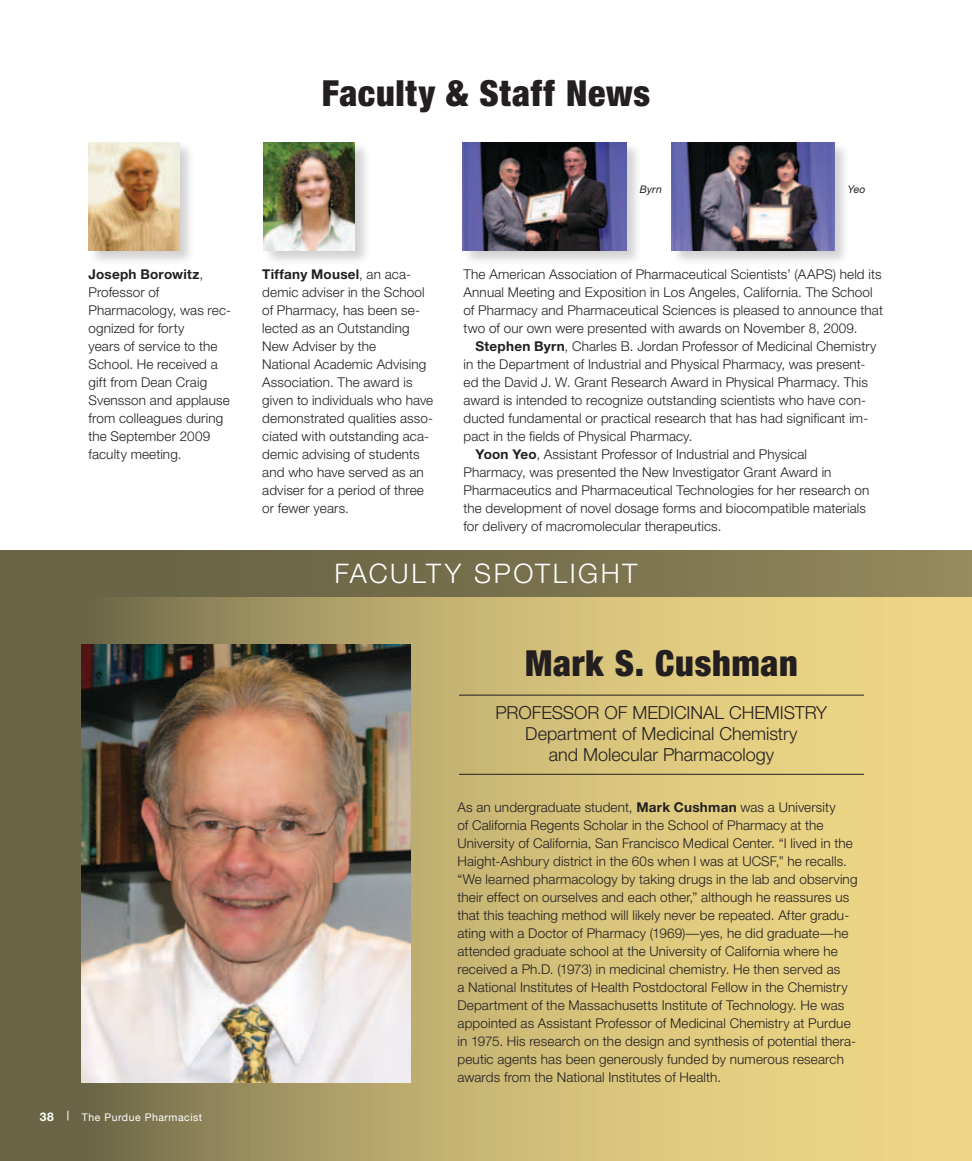
<style>
.page{position:relative;width:972px;height:1161px;background:#fff}
.page>*{position:absolute;margin:0;border:0;box-sizing:border-box;transform-origin:0 0}
.Head_Main_Story{font:900 condensed 36px "Helvetica Neue";letter-spacing:.02em;color:#231f20}
.Body_9_12_P1{font:300 27px "Helvetica Neue";letter-spacing:.095em;color:#fff}
.Decks{font:300 18px/21px "Helvetica Neue";color:#231f20;text-align:center}
.Body_9_12_P1-2{font:300 13.5px/18px "Helvetica Neue";letter-spacing:.01em;color:#231f20}
.t1{font:700 12px "Helvetica Neue";color:#fff}
.t2{font:10.5px "Helvetica Neue";letter-spacing:.05em;color:#fff}
.Body_9_12_P1-3{font:italic 10.5px "Helvetica Neue";letter-spacing:.02em;color:#231f20}
.s1{font-weight:700}
</style>
<div class="page">
<svg style="left:0;top:597px;width:972px;height:564px;background:#c8b674"></svg>
<img style="left:81px;top:645px;width:330px;height:438px">
<div style="left:88px;top:142px;width:107px;height:124px;background:#231f20;opacity:.2"></div>
<img style="left:88px;top:142px;width:92px;height:108px">
<div style="left:0;top:550px;width:972px;height:47px;background:linear-gradient(to right,#615e42,#91865a)"></div>
<hr style="left:459px;top:695px;width:405px;height:1px;background:#231f20">
<hr style="left:459px;top:774px;width:405px;height:1px;background:#231f20">
<div style="left:263px;top:142px;width:108px;height:124px;background:#231f20;opacity:.2"></div>
<img style="left:264px;top:142px;width:91px;height:108px">
<div style="left:671px;top:142px;width:179px;height:124px;background:#231f20;opacity:.2"></div>
<img style="left:671px;top:142px;width:163px;height:108px">
<div style="left:462px;top:142px;width:180px;height:124px;background:#231f20;opacity:.2"></div>
<img style="left:463px;top:142px;width:163px;height:108px">
<p class="Body_9_12_P1-2" style="left:88px;top:265px;width:144px"><span class="s1">Joseph Borowitz</span>,<br>Professor of<br>Pharmacology, was rec&shy;ognized for forty<br>years of service to the<br>School. He received a gift from Dean Craig<br>Svensson and applause from colleagues during the September 2009 faculty meeting.</p>
<p class="t1" style="left:40px;top:1109px;width:15px">38</p>
<p class="t2" style="left:82px;top:1111px;width:122px">The Purdue Pharmacist</p>
<p class="Head_Main_Story" style="left:322px;top:71px;width:330px">Faculty &amp; Staff News</p>
<p class="Body_9_12_P1-3" style="left:640px;top:183px;width:24px">Byrn</p>
<p class="Body_9_12_P1-3" style="left:848px;top:183px;width:19px">Yeo</p>
<p class="Body_9_12_P1-2" style="left:262px;top:265px;width:173px"><span class="s1">Tiffany Mousel</span>, an aca&shy;demic adviser in the School of Pharmacy, has been se&shy;lected as an Outstanding<br>New Adviser by the<br>National Academic Advising<br>Association. The award is given to individuals who have demonstrated qualities asso&shy;ciated with outstanding aca&shy;demic advising of students and who have served as an adviser for a period of three or fewer years.</p>
<p class="Body_9_12_P1-2" style="left:464px;top:265px;width:421px">The American Association of Pharmaceutical Scientists’ (AAPS) held its Annual Meeting and Exposition in Los Angeles, California. The School of Pharmacy and Pharmaceutical Sciences is pleased to announce that two of our own were presented with awards on November 8, 2009.</p>
<p class="Body_9_12_P1-2" style="left:464px;top:337px;width:414px;text-indent:12px"><span class="s1">Stephen Byrn</span>, Charles B. Jordan Professor of Medicinal Chemistry in the Department of Industrial and Physical Pharmacy, was present&shy;ed the David J. W. Grant Research Award in Physical Pharmacy. This award is intended to recognize outstanding scientists who have con&shy;ducted fundamental or practical research that has had significant im&shy;pact in the fields of Physical Pharmacy.</p>
<p class="Body_9_12_P1-2" style="left:476px;top:445px;width:333px"><span class="s1">Yoon Yeo</span>, Assistant Professor of Industrial and Physical</p>
<p class="Body_9_12_P1-2" style="left:464px;top:463px;width:407px">Pharmacy, was presented the New Investigator Grant Award in Pharmaceutics and Pharmaceutical Technologies for her research on the development of novel dosage forms and biocompatible materials for delivery of macromolecular therapeutics.</p>
<p class="Body_9_12_P1" style="left:334px;top:557px;width:305px">FACULTY SPOTLIGHT</p>
<p class="Head_Main_Story" style="left:525px;top:641px;width:274px">Mark S. Cushman</p>
<p class="Decks" style="left:496px;top:702px;width:333px">PROFESSOR OF MEDICINAL CHEMISTRY<br>Department of Medicinal Chemistry<br>and Molecular Pharmacology</p>
<p class="Body_9_12_P1-2" style="left:458px;top:798px;width:402px">As an undergraduate student, <span class="s1">Mark Cushman</span> was a University<br>of California Regents Scholar in the School of Pharmacy at the University of California, San Francisco Medical Center. “I lived in the Haight-Ashbury district in the 60s when I was at UCSF,” he recalls. “We learned pharmacology by taking drugs in the lab and observing their effect on ourselves and each other,” although he reassures us that this teaching method will likely never be repeated. After gradu&shy;ating with a Doctor of Pharmacy (1969)—yes, he did graduate—he attended graduate school at the University of California where he received a Ph.D. (1973) in medicinal chemistry. He then served as<br>a National Institutes of Health Postdoctoral Fellow in the Chemistry Department of the Massachusetts Institute of Technology. He was appointed as Assistant Professor of Medicinal Chemistry at Purdue in 1975. His research on the design and synthesis of potential thera&shy;peutic agents has been generously funded by numerous research awards from the National Institutes of Health.</p>
</div>
